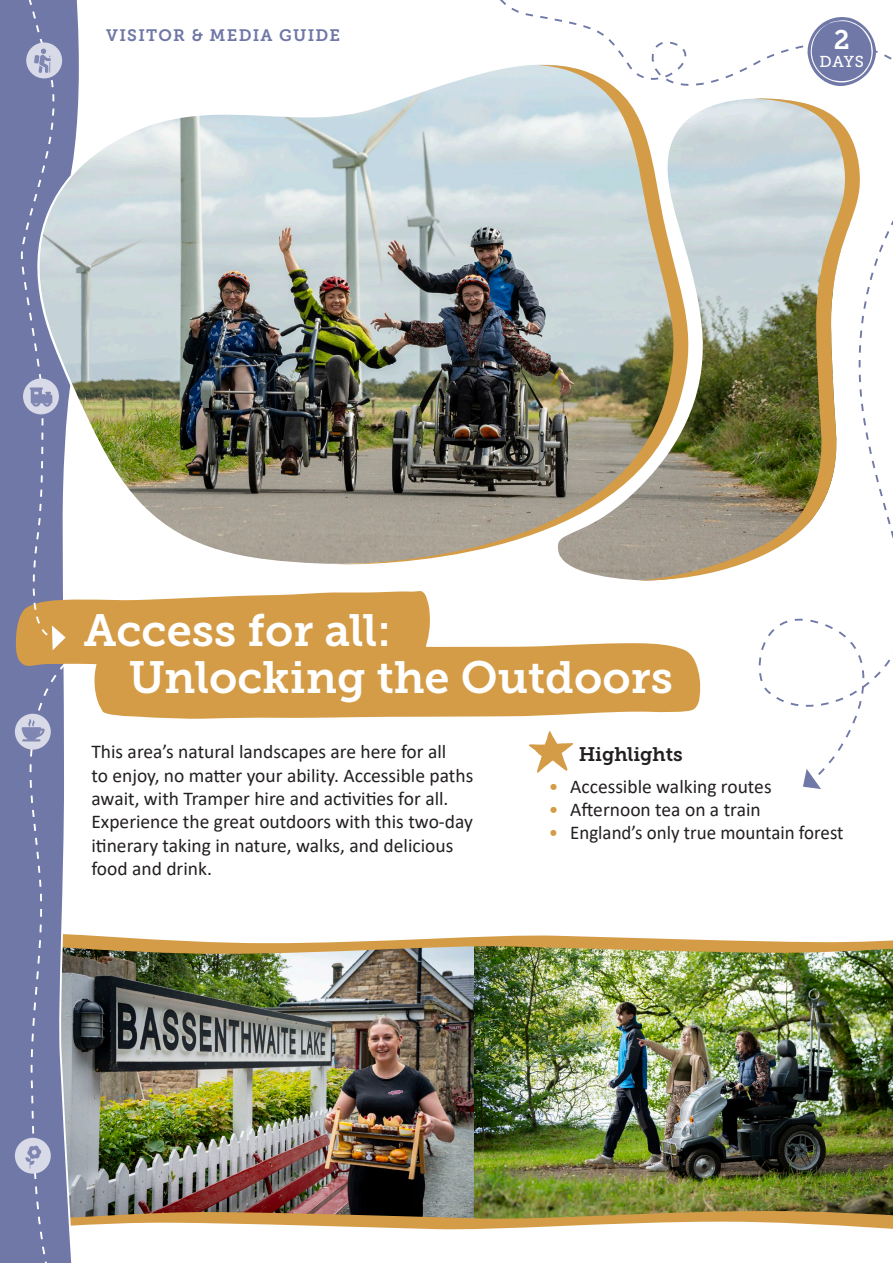
<style>
.page{position:relative;width:893px;height:1263px;background:#fff}
.page>*{position:absolute;margin:0;border:0;box-sizing:border-box;transform-origin:0 0}
.Page_1_Title{font:45px/46.5px "Museo Slab 700";color:#fff}
.t1{font:26.85px "Museo Slab 700";color:#fff}
.Page_1_Body_Text__Intro{font:19.5px/23.4px "Calibri";color:#231f20}
.Page_1_Highlights_-_Title{font:19.5px "Museo Slab 700";letter-spacing:-.005em;color:#231f20}
.Page_1_Highlights_-_Title-2{font:16.5px "Museo Slab 700";letter-spacing:.075em;color:#6f77a7}
.Days_-_Intro{font:15.75px "Museo Slab 500";color:#fff}
.s1{color:#d49c46}
</style>
<div class="page">
<img style="left:0;top:0;width:893px;height:1263px">
<p class="Page_1_Highlights_-_Title-2" style="left:106px;top:26px;width:235px">VISITOR &amp; MEDIA GUIDE</p>
<p class="t1" style="left:834px;top:25px;width:17px">2</p>
<p class="Days_-_Intro" style="left:820px;top:53px;width:46px">DAYS</p>
<p class="Page_1_Title" style="left:129px;top:608px;width:545px;text-indent:-45px">Access for all:<br>Unlocking the Outdoors</p>
<p class="Page_1_Body_Text__Intro" style="left:91px;top:739px;width:383px">This area’s natural landscapes are here for all<br>to enjoy, no matter your ability. Accessible paths await, with Tramper hire and activities for all.<br>Experience the great outdoors with this two-day itinerary taking in nature, walks, and delicious food and drink.</p>
<p class="Page_1_Highlights_-_Title" style="left:579px;top:743px;width:106px">Highlights</p>
<p class="Page_1_Body_Text__Intro" style="left:549px;top:774px;width:224px"><span class="s1">•</span> Accessible walking routes</p>
<p class="Page_1_Body_Text__Intro" style="left:549px;top:797px;width:213px"><span class="s1">•</span> Afternoon tea on a train</p>
<p class="Page_1_Body_Text__Intro" style="left:549px;top:821px;width:296px"><span class="s1">•</span> England’s only true mountain forest</p>
</div>
